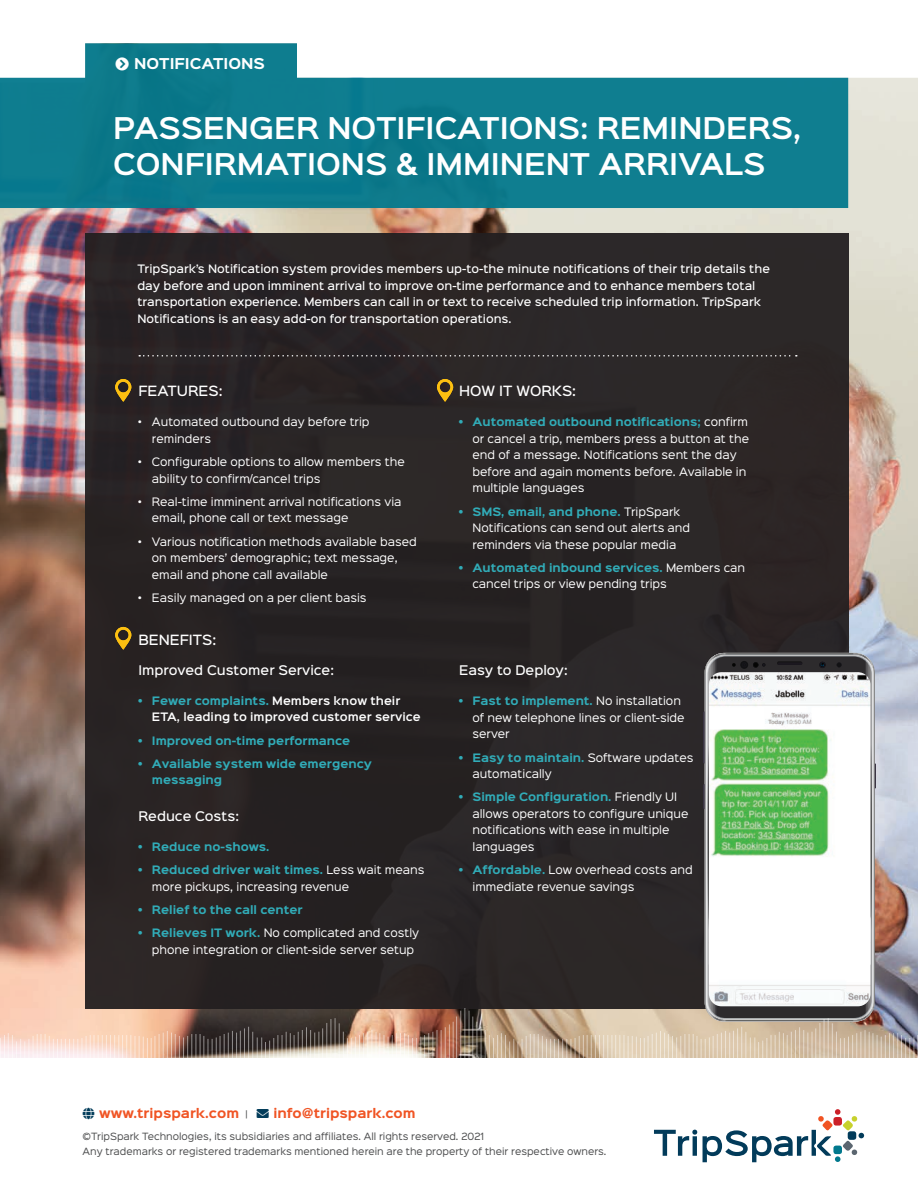
<style>
.page{position:relative;width:918px;height:1188px;background:#fff}
.page>*{position:absolute;margin:0;border:0;box-sizing:border-box;transform-origin:0 0}
.t1{font:600 27px/36px "Sinkin Sans 600";color:#fff}
.t2{font:700 13.5px "Sinkin Sans 700";color:#fff}
.t3{font:500 12.75px "Sinkin Sans 500";color:#fff}
.t4{font:500 12px "Sinkin Sans 500";color:#fff}
.t5{font:700 12px "Sinkin Sans 700";color:#f05424}
.t6{font:10.5px/16.5px "Sinkin Sans 400";color:#fff}
.t7{font:700 10.5px/16.5px "Sinkin Sans 700";color:#31acb8}
.t8{font:500 10.5px/16.5px "Sinkin Sans 500";color:#fff}
.t9{font:600 10.5px "Sinkin Sans 600";color:#fff}
.t10{font:9px/15px "Sinkin Sans 400";color:#4b4c4d}
.s1{font-family:"Sinkin Sans 600";font-weight:600;color:#fff}
.s2{font-family:"Sinkin Sans 400";font-weight:400;color:#fff}
.s3{font-family:"Sinkin Sans 700";font-weight:700;color:#31acb8}
.s4{color:#033d5b}
.s5{font-family:"Sinkin Sans 400";font-weight:400;font-size:9px;color:#4b4c4d}
</style>
<div class="page">
<img style="left:0;top:77px;width:918px;height:981px">
<svg style="left:0;top:43px;width:848px;height:165px;fill:#0f7e90"></svg>
<div style="left:85px;top:233px;width:763px;height:776px;background:#2b2525"></div>
<svg style="left:115px;top:379px;width:16px;height:23px"></svg>
<svg style="left:139px;top:355px;width:658px;height:2px"></svg>
<svg style="left:437px;top:379px;width:16px;height:23px"></svg>
<svg style="left:706px;top:653px;width:168px;height:369px"></svg>
<svg style="left:732px;top:661px;width:34px;height:8px"></svg>
<svg style="left:837px;top:662px;width:5px;height:5px"></svg>
<svg style="left:777px;top:661px;width:25px;height:4px"></svg>
<svg style="left:819px;top:662px;width:7px;height:6px"></svg>
<svg style="left:703px;top:711px;width:6px;height:219px"></svg>
<svg style="left:871px;top:745px;width:5px;height:185px"></svg>
<img style="left:709px;top:672px;width:162px;height:235px">
<img style="left:709px;top:907px;width:162px;height:99px">
<hr style="left:306px;top:1027px;width:1px;height:31px;background:#fff">
<hr style="left:453px;top:1022px;width:1px;height:36px;background:#fff">
<hr style="left:445px;top:1027px;width:1px;height:31px;background:#fff">
<hr style="left:449px;top:1024px;width:1px;height:34px;background:#fff">
<hr style="left:248px;top:1027px;width:1px;height:31px;background:#fff">
<hr style="left:244px;top:1028px;width:1px;height:30px;background:#fff">
<svg style="left:0;top:1031px;width:241px;height:27px"></svg>
<svg style="left:252px;top:1030px;width:51px;height:28px"></svg>
<hr style="left:322px;top:1028px;width:1px;height:30px;background:#fff">
<hr style="left:331px;top:1019px;width:1px;height:39px;background:#fff">
<hr style="left:326px;top:1023px;width:1px;height:35px;background:#fff">
<svg style="left:310px;top:1030px;width:9px;height:28px"></svg>
<hr style="left:335px;top:1018px;width:1px;height:40px;background:#fff">
<hr style="left:339px;top:1023px;width:1px;height:35px;background:#fff">
<img style="left:343px;top:1030px;width:99px;height:28px">
<hr style="left:456px;top:1017px;width:1px;height:41px;background:#fff">
<hr style="left:472px;top:1017px;width:1px;height:41px;background:#fff">
<hr style="left:464px;top:1009px;width:1px;height:49px;background:#fff">
<hr style="left:481px;top:1027px;width:1px;height:31px;background:#fff">
<hr style="left:460px;top:1011px;width:1px;height:47px;background:#fff">
<hr style="left:477px;top:1022px;width:1px;height:36px;background:#fff">
<hr style="left:469px;top:1011px;width:1px;height:47px;background:#fff">
<hr style="left:799px;top:1027px;width:1px;height:31px;background:#fff">
<hr style="left:741px;top:1027px;width:1px;height:31px;background:#fff">
<hr style="left:737px;top:1028px;width:1px;height:30px;background:#fff">
<svg style="left:485px;top:1030px;width:249px;height:28px"></svg>
<svg style="left:745px;top:1030px;width:51px;height:28px"></svg>
<hr style="left:815px;top:1028px;width:1px;height:30px;background:#fff">
<hr style="left:824px;top:1019px;width:1px;height:39px;background:#fff">
<hr style="left:820px;top:1023px;width:1px;height:35px;background:#fff">
<svg style="left:803px;top:1030px;width:10px;height:28px"></svg>
<hr style="left:828px;top:1018px;width:1px;height:40px;background:#fff">
<hr style="left:832px;top:1023px;width:1px;height:35px;background:#fff">
<svg style="left:836px;top:1030px;width:82px;height:28px"></svg>
<svg style="left:654px;top:1109px;width:211px;height:54px"></svg>
<svg style="left:115px;top:627px;width:16px;height:23px"></svg>
<svg style="left:116px;top:57px;width:13px;height:13px"></svg>
<p class="t2" style="left:115px;top:56px;width:151px">❖□■●▼ NOTIFICATIONS</p>
<h1 class="t1" style="left:113px;top:108px;width:690px">PASSENGER NOTIFICATIONS: REMINDERS,<br>CONFIRMATIONS &amp; IMMINENT ARRIVALS</h1>
<p class="t8" style="left:137px;top:260px;width:634px">TripSpark’s Notification system provides members up-to-the minute notifications of their trip details the day before and upon imminent arrival to improve on-time performance and to enhance members total transportation experience. Members can call in or text to receive scheduled trip information. TripSpark Notifications is an easy add-on for transportation operations.</p>
<p class="t3" style="left:138px;top:380px;width:86px">FEATURES:</p>
<p class="t6" style="left:152px;top:413px;width:219px;text-indent:-14px">• Automated outbound day before trip reminders</p>
<p class="t6" style="left:152px;top:453px;width:254px;text-indent:-14px">• Configurable options to allow members the ability to confirm/cancel trips</p>
<p class="t6" style="left:152px;top:492px;width:251px;text-indent:-14px">• Real-time imminent arrival notifications via email, phone call or text message</p>
<p class="t6" style="left:152px;top:532px;width:266px;text-indent:-14px">• Various notification methods available based on members’ demographic; text message, email and phone call available</p>
<p class="t6" style="left:138px;top:588px;width:230px">• Easily managed on a per client basis</p>
<p class="t3" style="left:138px;top:629px;width:79px">BENEFITS:</p>
<p class="t4" style="left:138px;top:660px;width:197px">Improved Customer Service:</p>
<p class="t7" style="left:138px;top:693px;width:263px">• Fewer complaints. <span class="s1">Members know their</span></p>
<p class="t9" style="left:152px;top:708px;width:270px">ETA, leading to improved customer service</p>
<p class="t7" style="left:138px;top:733px;width:213px">• Improved on-time performance</p>
<p class="t7" style="left:152px;top:756px;width:222px;text-indent:-14px">• Available system wide emergency messaging</p>
<p class="t4" style="left:138px;top:806px;width:102px">Reduce Costs:</p>
<p class="t7" style="left:138px;top:839px;width:133px">• Reduce no-shows.</p>
<p class="t7" style="left:138px;top:862px;width:288px">• Reduced driver wait times. <span class="s2">Less wait means</span></p>
<p class="t6" style="left:152px;top:877px;width:199px">more pickups, increasing revenue</p>
<p class="t7" style="left:138px;top:902px;width:166px">• Relief to the call center</p>
<p class="t6" style="left:152px;top:924px;width:269px;text-indent:-14px"><span class="s3">• Relieves IT work.</span> No complicated and costly phone integration or client-side server setup</p>
<p class="t3" style="left:459px;top:380px;width:119px">HOW IT WORKS:</p>
<p class="t7" style="left:459px;top:414px;width:290px">• Automated outbound notifications; <span class="s2">confirm</span></p>
<p class="t6" style="left:473px;top:429px;width:278px">or cancel a trip, members press a button at the end of a message. Notifications sent the day before and again moments before. Available in multiple languages</p>
<p class="t7" style="left:459px;top:504px;width:223px">• SMS, email, and phone. <span class="s2">TripSpark</span></p>
<p class="t6" style="left:473px;top:519px;width:219px">Notifications can send out alerts and reminders via these popular media</p>
<p class="t7" style="left:459px;top:560px;width:288px">• Automated inbound services. <span class="s2">Members can</span></p>
<p class="t6" style="left:473px;top:575px;width:196px">cancel trips or view pending trips</p>
<p class="t4" style="left:459px;top:660px;width:110px">Easy to Deploy:</p>
<p class="t7" style="left:459px;top:693px;width:224px">• Fast to implement. <span class="s2">No installation</span></p>
<p class="t6" style="left:473px;top:708px;width:214px">of new telephone lines or client-side server</p>
<p class="t7" style="left:459px;top:750px;width:236px">• Easy to maintain. <span class="s2">Software updates</span></p>
<p class="t6" style="left:473px;top:765px;width:81px">automatically</p>
<p class="t7" style="left:459px;top:789px;width:220px">• Simple Configuration. <span class="s2">Friendly UI</span></p>
<p class="t6" style="left:473px;top:804px;width:217px">allows operators to configure unique notifications with ease in multiple languages</p>
<p class="t6" style="left:473px;top:861px;width:222px;text-indent:-14px"><span class="s3">• Affordable.</span> Low overhead costs and immediate revenue savings</p>
<p class="t5" style="left:83px;top:1107px;width:167px"><span class="s4">●□</span> www.tripspark.com <span class="s5">|</span></p>
<p class="t5" style="left:273px;top:1107px;width:144px">info@ tripspark. com</p>
<p class="t10" style="left:83px;top:1129px;width:525px">©TripSpark Technologies, its subsidiaries and affiliates. All rights reserved. 2021<br>Any trademarks or registered trademarks mentioned herein are the property of their respective owners.</p>
</div>
